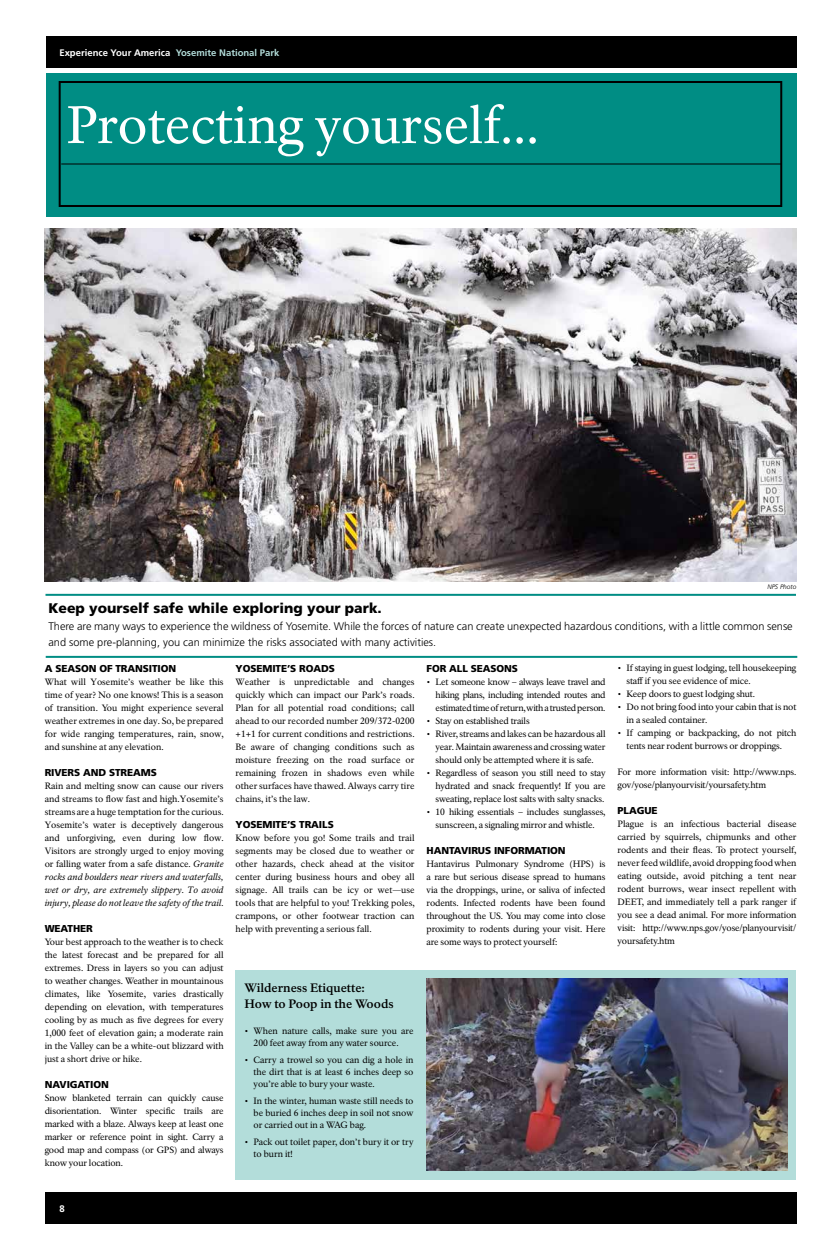
<style>
.page{position:relative;width:819px;height:1260px;background:#fff}
.page>*{position:absolute;margin:0;border:0;box-sizing:border-box;transform-origin:0 0}
.MASTHEAD_1_-_title{font:52px "NPS Rawlinson OT";letter-spacing:-.005em;color:#fff}
.CALLOUT_-_head{font:900 14px "Frutiger LT Std";color:#000}
.MAIN_-_heading_2{font:700 12px "NPS Rawlinson OT";letter-spacing:-.005em;color:#000}
.CALLOUT_-_body{font:300 11px/16px "Frutiger LT Std";color:#000}
.No_Spacing{font:900 10px "Frutiger LT Std";letter-spacing:-.01em;color:#000}
.t1{font:700 9.5px "Frutiger LT Std";color:#fff}
.No_Spacing-2{font:9px/13px "NPS Rawlinson OT";letter-spacing:-.01em;color:#000;text-align:justify}
.PHOTO_-_caption{font:italic 300 6.5px "Frutiger LT Std";color:#000}
.s1{color:#b3ddda}
.s2{font-style:italic}
</style>
<div class="page">
<div style="left:46px;top:36px;width:750px;height:32px;background:#000"></div>
<div style="left:45px;top:1192px;width:751px;height:32px;background:#000"></div>
<hr style="left:46px;top:594px;width:750px;height:2px;background:#008d84">
<hr style="left:46px;top:656px;width:751px;height:2px;background:#008d84">
<div style="left:46px;top:74px;width:750px;height:144px;background:#008d84"></div>
<div style="left:59px;top:81px;width:723px;height:126px;border:2px solid #000"></div>
<hr style="left:61px;top:164px;width:720px;height:1px;background:#000">
<img style="left:45px;top:228px;width:751px;height:353px">
<div style="left:236px;top:970px;width:560px;height:210px;background:#b3ddda"></div>
<img style="left:427px;top:978px;width:360px;height:193px">
<p class="t1" style="left:59px;top:47px;width:221px">Experience Your America <span class="s1">Yosemite National Park</span></p>
<p class="MASTHEAD_1_-_title" style="left:66px;top:94px;width:475px">Protecting yourself...</p>
<p class="PHOTO_-_caption" style="left:767px;top:583px;width:30px">NPS Photo</p>
<p class="CALLOUT_-_head" style="left:48px;top:600px;width:335px">Keep yourself safe while exploring your park.</p>
<p class="CALLOUT_-_body" style="left:48px;top:619px;width:746px">There are many ways to experience the wildness of Yosemite. While the forces of nature can create unexpected hazardous conditions, with a little common sense and some pre-planning, you can minimize the risks associated with many activities.</p>
<p class="No_Spacing" style="left:45px;top:663px;width:133px">A SEASON OF TRANSITION</p>
<p class="No_Spacing-2" style="left:45px;top:676px;width:180px">What will Yosemite’s weather be like this time of year? No one knows! This is a season of transition. You might experience several weather extremes in one day. So, be prepared for wide ranging temperatures, rain, snow, and sunshine at any elevation.</p>
<p class="No_Spacing" style="left:45px;top:767px;width:114px">RIVERS AND STREAMS</p>
<p class="No_Spacing-2" style="left:45px;top:780px;width:181px">Rain and melting snow can cause our rivers and streams to flow fast and high.Yosemite’s streams are a huge temptation for the curious.<br>Yosemite’s water is deceptively dangerous and unforgiving, even during low flow.<br>Visitors are strongly urged to enjoy moving or falling water from a safe distance. <span class="s2">Granite rocks and boulders near rivers and waterfalls, wet or dry, are extremely slippery. To avoid injury, please do not leave the safety of the trail.</span></p>
<p class="No_Spacing" style="left:45px;top:923px;width:50px">WEATHER</p>
<p class="No_Spacing-2" style="left:45px;top:936px;width:181px">Your best approach to the weather is to check the latest forecast and be prepared for all extremes. Dress in layers so you can adjust to weather changes. Weather in mountainous climates, like Yosemite, varies drastically depending on elevation, with temperatures cooling by as much as five degrees for every 1,000 feet of elevation gain; a moderate rain in the Valley can be a white-out blizzard with just a short drive or hike.</p>
<p class="No_Spacing" style="left:45px;top:1079px;width:66px">NAVIGATION</p>
<p class="No_Spacing-2" style="left:45px;top:1092px;width:180px">Snow blanketed terrain can quickly cause disorientation. Winter specific trails are marked with a blaze. Always keep at least one marker or reference point in sight. Carry a good map and compass (or GPS) and always know your location.</p>
<p class="No_Spacing" style="left:236px;top:663px;width:101px">YOSEMITE’S ROADS</p>
<p class="No_Spacing-2" style="left:236px;top:676px;width:180px">Weather is unpredictable and changes quickly which can impact our Park’s roads.<br>Plan for all potential road conditions; call ahead to our recorded number 209/372-0200 +1+1 for current conditions and restrictions.<br>Be aware of changing conditions such as moisture freezing on the road surface or remaining frozen in shadows even while other surfaces have thawed. Always carry tire chains, it’s the law.</p>
<p class="No_Spacing" style="left:236px;top:819px;width:100px">YOSEMITE’S TRAILS</p>
<p class="No_Spacing-2" style="left:236px;top:832px;width:180px">Know before you go! Some trails and trail segments may be closed due to weather or other hazards, check ahead at the visitor center during business hours and obey all signage. All trails can be icy or wet—use tools that are helpful to you! Trekking poles, crampons, or other footwear traction can help with preventing a serious fall.</p>
<p class="MAIN_-_heading_2" style="left:245px;top:981px;width:122px">Wilderness Etiquette:</p>
<p class="MAIN_-_heading_2" style="left:245px;top:997px;width:151px">How to Poop in the Woods</p>
<p class="No_Spacing-2" style="left:254px;top:1025px;width:161px;line-height:12px;text-indent:-9px">• When nature calls, make sure you are<br>200 feet away from any water source.</p>
<p class="No_Spacing-2" style="left:254px;top:1054px;width:161px;line-height:12px;text-indent:-9px">• Carry a trowel so you can dig a hole in the dirt that is at least 6 inches deep so you’re able to bury your waste.</p>
<p class="No_Spacing-2" style="left:254px;top:1095px;width:161px;line-height:12px;text-indent:-9px">• In the winter, human waste still needs to be buried 6 inches deep in soil not snow or carried out in a WAG bag.</p>
<p class="No_Spacing-2" style="left:254px;top:1136px;width:161px;line-height:12px;text-indent:-9px">• Pack out toilet paper, don’t bury it or try to burn it!</p>
<p class="No_Spacing" style="left:427px;top:663px;width:93px">FOR ALL SEASONS</p>
<p class="No_Spacing-2" style="left:436px;top:676px;width:171px;text-indent:-9px">• Let someone know – always leave travel and hiking plans, including intended routes and estimated time of return, with a trusted person.</p>
<p class="No_Spacing-2" style="left:427px;top:715px;width:105px">• Stay on established trails</p>
<p class="No_Spacing-2" style="left:436px;top:728px;width:171px;text-indent:-9px">• River, streams and lakes can be hazardous all year. Maintain awareness and crossing water should only be attempted where it is safe.</p>
<p class="No_Spacing-2" style="left:436px;top:767px;width:172px;text-indent:-9px">• Regardless of season you still need to stay hydrated and snack frequently! If you are sweating, replace lost salts with salty snacks.</p>
<p class="No_Spacing-2" style="left:427px;top:806px;width:180px;text-align:center">• 10 hiking essentials – includes sunglasses, sunscreen, a signaling mirror and whistle.</p>
<p class="No_Spacing" style="left:427px;top:845px;width:141px">HANTAVIRUS INFORMATION</p>
<p class="No_Spacing-2" style="left:427px;top:858px;width:180px">Hantavirus Pulmonary Syndrome (HPS) is a rare but serious disease spread to humans via the droppings, urine, or saliva of infected rodents. Infected rodents have been found throughout the US. You may come into close proximity to rodents during your visit. Here are some ways to protect yourself:</p>
<p class="No_Spacing-2" style="left:627px;top:662px;width:171px;text-indent:-9px">• If staying in guest lodging, tell housekeeping staff if you see evidence of mice.</p>
<p class="No_Spacing-2" style="left:618px;top:688px;width:139px">• Keep doors to guest lodging shut.</p>
<p class="No_Spacing-2" style="left:627px;top:701px;width:171px;text-indent:-9px">• Do not bring food into your cabin that is not in a sealed container.</p>
<p class="No_Spacing-2" style="left:627px;top:727px;width:171px;text-indent:-9px">• If camping or backpacking, do not pitch tents near rodent burrows or droppings.</p>
<p class="No_Spacing-2" style="left:618px;top:766px;width:180px">For more information visit: http://www.nps. gov/yose/planyourvisit/yoursafety.htm</p>
<p class="No_Spacing" style="left:618px;top:805px;width:42px">PLAGUE</p>
<p class="No_Spacing-2" style="left:618px;top:818px;width:180px">Plague is an infectious bacterial disease carried by squirrels, chipmunks and other rodents and their fleas. To protect yourself, never feed wildlife, avoid dropping food when eating outside, avoid pitching a tent near rodent burrows, wear insect repellent with DEET, and immediately tell a park ranger if you see a dead animal. For more information visit: http://www.nps.gov/yose/planyourvisit/ yoursafety.htm</p>
<p class="t1" style="left:59px;top:1203px;width:7px">8</p>
</div>
